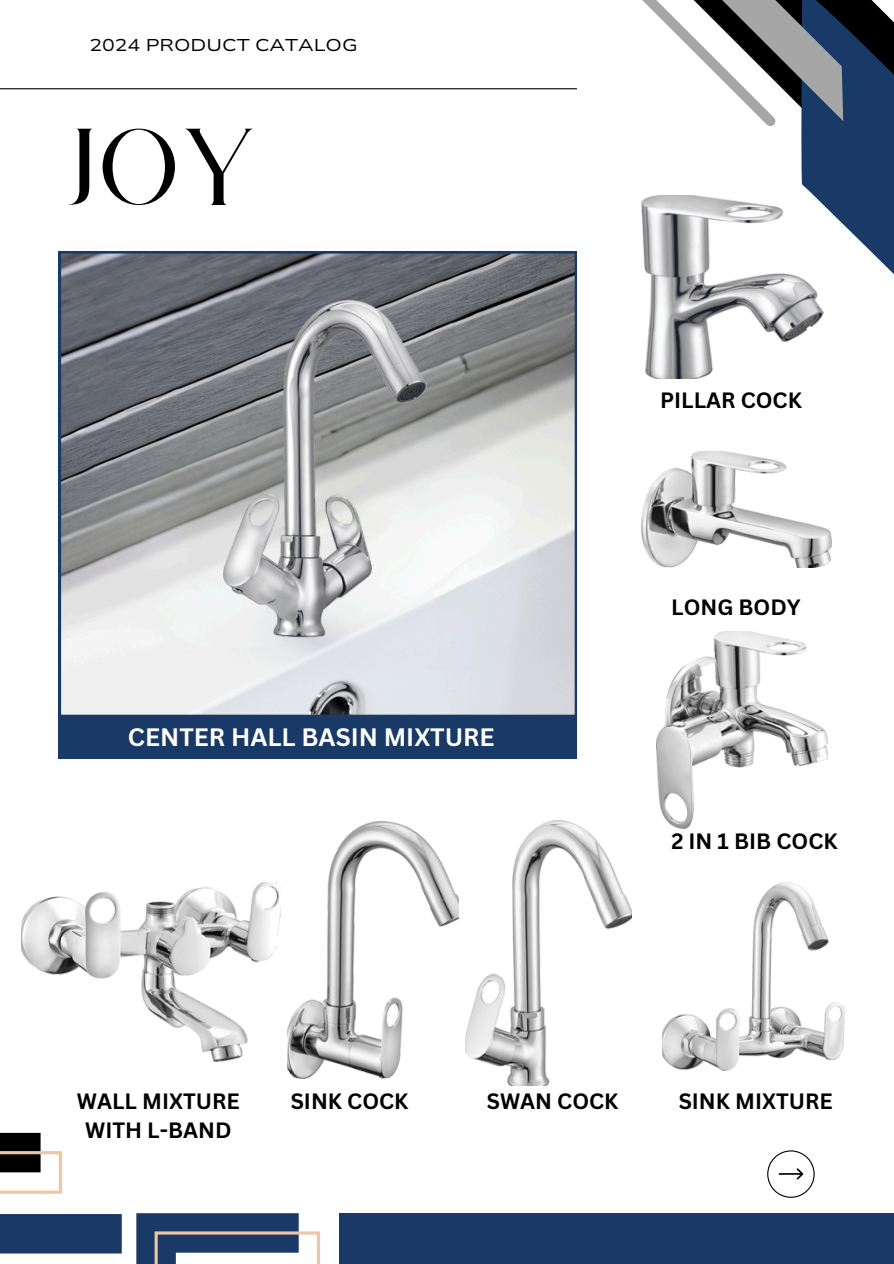
<style>
.page{position:relative;width:894px;height:1264px;background:#fff}
.page>*{position:absolute;margin:0;border:0;box-sizing:border-box;transform-origin:0 0}
.t1{font:95.7px "Le Jour Serif";color:#000}
.t2{font:700 24.45px "Canva Sans";color:#fff}
.t3{font:700 21.6px "Canva Sans";color:#000}
.t4{font:17.1px "Nunito Sans 10 pt Expanded";color:#000}
</style>
<div class="page">
<svg style="left:0;top:1132px;width:121px;height:122px"></svg>
<svg style="left:136px;top:1213px;width:184px;height:50px"></svg>
<svg style="left:642px;top:0;width:251px;height:452px"></svg>
<div style="left:339px;top:1213px;width:554px;height:50px;background:#193a66"></div>
<div style="left:59px;top:703px;width:517px;height:56px;background:#193a66"></div>
<hr style="left:0;top:88px;width:576px;height:1px;background:#000">
<svg style="left:767px;top:1150px;width:47px;height:47px"></svg>
<img style="left:662px;top:883px;width:182px;height:187px">
<img style="left:465px;top:820px;width:166px;height:265px">
<img style="left:22px;top:882px;width:258px;height:179px">
<img style="left:641px;top:195px;width:181px;height:184px">
<img style="left:641px;top:452px;width:190px;height:116px">
<img style="left:287px;top:821px;width:171px;height:257px">
<img style="left:656px;top:631px;width:171px;height:197px">
<svg style="left:59px;top:251px;width:517px;height:464px"></svg>
<img style="left:223px;top:301px;width:203px;height:336px">
<h2 class="t4" style="left:89px;top:34px;width:270px">2024 PRODUCT CATALOG</h2>
<p class="t1" style="left:65px;top:116px;width:194px">JOY</p>
<p class="t2" style="left:128px;top:719px;width:368px">CENTER HALL BASIN MIXTURE</p>
<p class="t3" style="left:660px;top:384px;width:143px">PILLAR COCK</p>
<p class="t3" style="left:671px;top:591px;width:131px">LONG BODY</p>
<p class="t3" style="left:671px;top:825px;width:168px">2 IN 1 BIB COCK</p>
<p class="t3" style="left:77px;top:1086px;width:164px">WALL MIXTURE</p>
<p class="t3" style="left:678px;top:1086px;width:156px">SINK MIXTURE</p>
<p class="t3" style="left:85px;top:1115px;width:148px">WITH L-BAND</p>
<h1 class="t3" style="left:290px;top:1086px;width:119px">SINK COCK</h1>
<p class="t3" style="left:486px;top:1086px;width:133px">SWAN COCK</p>
</div>
